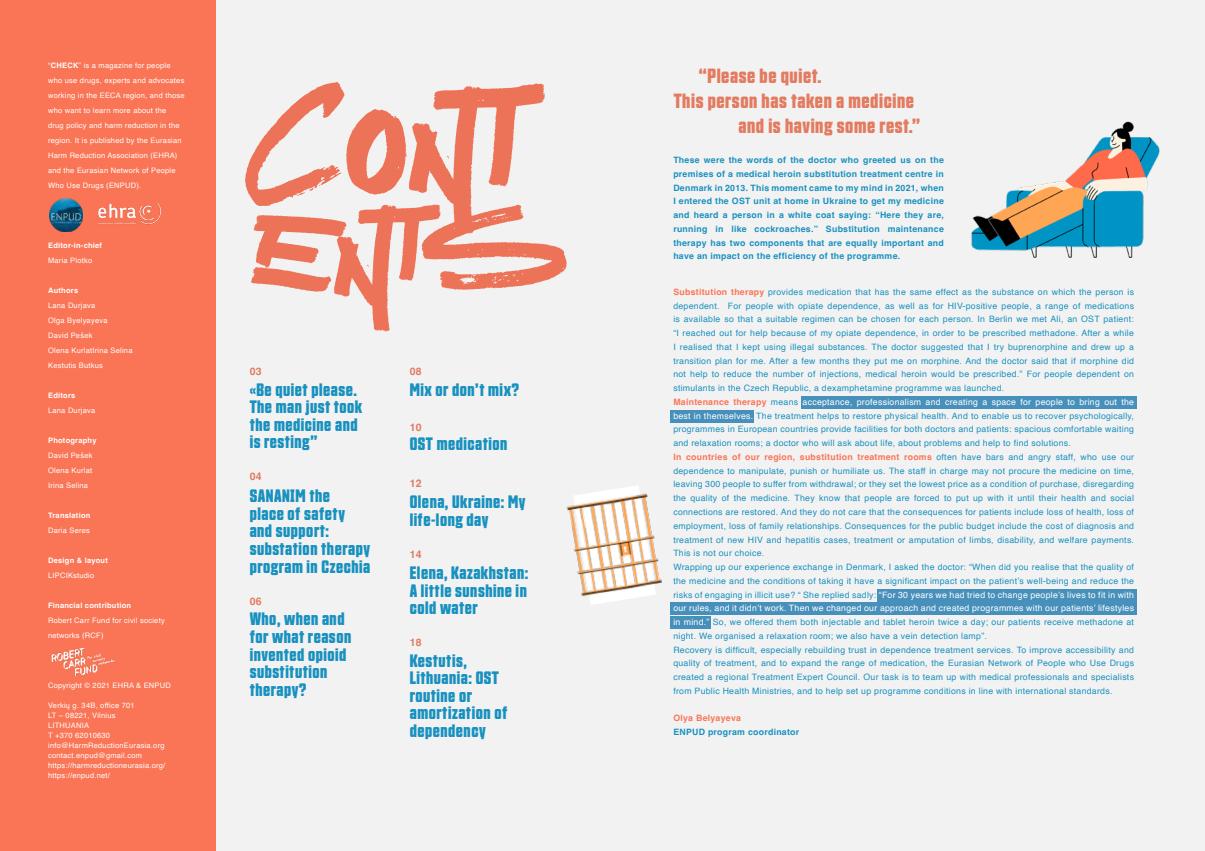
<style>
.page{position:relative;width:1205px;height:851px;background:#fff}
.page>*{position:absolute;margin:0;border:0;box-sizing:border-box;transform-origin:0 0}
.t1{font:700 20px "Countach";letter-spacing:.03em;color:#e27b60}
.t2{font:700 17.5px/17.5px "Countach";letter-spacing:.03em;color:#1891bf}
.t3{font:700 10.5px "Helvetica";letter-spacing:.04em;color:#df7a60}
.t4{font:8.75px/13.8px "Helvetica";letter-spacing:.03em;color:#1891bf;text-align:justify}
.t5{font:700 8.75px/13.8px "Helvetica";letter-spacing:.03em;color:#1891bf;text-align:justify}
.t6{font:700 8.75px "Helvetica";letter-spacing:.03em;color:#fa7556}
.t7{font:7.5px/15px "Helvetica";letter-spacing:.03em;color:#fff}
.t8{font:700 7.5px "Helvetica";letter-spacing:.03em;color:#fff}
.s1{font-weight:700}
.s2{color:#1892c0}
.s3{font-weight:700;color:#fa7556}
.s4{color:#fff}
</style>
<div class="page">
<div style="left:213px;top:0;width:992px;height:850px;background:#f3f2f2"></div>
<div style="left:801px;top:396px;width:336px;height:13px;background:#4690bb"></div>
<div style="left:670px;top:410px;width:84px;height:12px;background:#4690bb"></div>
<div style="left:670px;top:616px;width:41px;height:12px;background:#4690bb"></div>
<div style="left:877px;top:588px;width:260px;height:13px;background:#4690bb"></div>
<div style="left:670px;top:602px;width:467px;height:12px;background:#4690bb"></div>
<svg style="left:601px;top:486px;width:38px;height:6px"></svg>
<img style="left:971px;top:121px;width:189px;height:137px">
<img style="left:566px;top:492px;width:96px;height:113px">
<div style="left:0;top:0;width:215px;height:850px;background:#fa7556"></div>
<svg style="left:245px;top:82px;width:321px;height:249px"></svg>
<img style="left:51px;top:647px;width:64px;height:30px">
<img style="left:98px;top:203px;width:64px;height:21px">
<img style="left:49px;top:198px;width:33px;height:33px">
<p class="t7" style="left:48px;top:58px;width:138px">“<span class="s1">CHECK</span>” is a magazine for people who use drugs, experts and advocates working in the EECA region, and those who want to learn more about the<br>drug policy and harm reduction in the region. It is published by the Eurasian Harm Reduction Association (EHRA) and the Eurasian Network of People Who Use Drugs (ENPUD).</p>
<p class="t8" style="left:48px;top:240px;width:55px">Editor-in-chief</p>
<p class="t7" style="left:48px;top:253px;width:46px">Maria Plotko</p>
<p class="t8" style="left:48px;top:285px;width:32px">Authors</p>
<p class="t7" style="left:48px;top:298px;width:49px">Lana Durjava</p>
<p class="t7" style="left:48px;top:313px;width:61px">Olga Byelyayeva</p>
<p class="t7" style="left:48px;top:328px;width:46px">David Pešek</p>
<p class="t7" style="left:48px;top:343px;width:86px">Olena KurlatIrina Selina</p>
<p class="t7" style="left:48px;top:358px;width:56px">Kestutis Butkus</p>
<p class="t8" style="left:48px;top:390px;width:29px">Editors</p>
<p class="t7" style="left:48px;top:403px;width:49px">Lana Durjava</p>
<p class="t8" style="left:48px;top:435px;width:50px">Photography</p>
<p class="t7" style="left:48px;top:448px;width:46px">David Pešek</p>
<p class="t7" style="left:48px;top:463px;width:46px">Olena Kurlat</p>
<p class="t7" style="left:48px;top:478px;width:41px">Irina Selina</p>
<p class="t8" style="left:48px;top:510px;width:44px">Translation</p>
<p class="t7" style="left:48px;top:523px;width:43px">Daria Seres</p>
<p class="t8" style="left:48px;top:555px;width:61px">Design &amp; layout</p>
<p class="t7" style="left:48px;top:568px;width:48px">LIPCIKstudio</p>
<p class="t8" style="left:48px;top:600px;width:85px">Financial contribution</p>
<p class="t7" style="left:48px;top:613px;width:118px">Robert Carr Fund for civil society networks (RCF)</p>
<p class="t7" style="left:48px;top:678px;width:124px">Copyright © 2021 EHRA &amp; ENPUD</p>
<p class="t7" style="left:48px;top:698px;width:88px">Verkių g. 34B, office 701</p>
<p class="t7" style="left:48px;top:708px;width:69px">LT – 08221, Vilnius</p>
<p class="t7" style="left:48px;top:718px;width:42px">LITHUANIA</p>
<p class="t7" style="left:48px;top:728px;width:64px">T +370 62010630</p>
<p class="t7" style="left:48px;top:738px;width:118px">info@HarmReductionEurasia.org</p>
<p class="t7" style="left:48px;top:748px;width:95px">contact.enpud@gmail.com</p>
<p class="t7" style="left:48px;top:758px;width:119px">https://harmreductioneurasia.org/</p>
<p class="t7" style="left:48px;top:768px;width:63px">https://enpud.net/</p>
<p class="t3" style="left:250px;top:364px;width:14px">03</p>
<p class="t2" style="left:250px;top:379px;width:114px">«Be quiet please.<br>The man just took the medicine and is resting”</p>
<p class="t3" style="left:250px;top:470px;width:14px">04</p>
<p class="t2" style="left:250px;top:486px;width:122px">SANANIM the<br>place of safety and support: substation therapy program in Czechia</p>
<p class="t3" style="left:250px;top:594px;width:14px">06</p>
<p class="t2" style="left:250px;top:609px;width:103px">Who, when and for what reason invented opioid substitution therapy?</p>
<p class="t3" style="left:410px;top:365px;width:14px">08</p>
<p class="t2" style="left:410px;top:380px;width:111px">Mix or don’t mix?</p>
<p class="t3" style="left:410px;top:421px;width:14px">10</p>
<p class="t2" style="left:410px;top:433px;width:99px">OST medication</p>
<p class="t3" style="left:410px;top:477px;width:14px">12</p>
<p class="t2" style="left:410px;top:492px;width:117px">Olena, Ukraine: My life-long day</p>
<p class="t3" style="left:410px;top:548px;width:14px">14</p>
<p class="t2" style="left:410px;top:562px;width:120px;text-align:justify">Elena, Kazakhstan:<br>A little sunshine in cold water</p>
<p class="t3" style="left:410px;top:635px;width:14px">18</p>
<p class="t2" style="left:410px;top:650px;width:99px">Kestutis,<br>Lithuania: OST routine or amortization of dependency</p>
<p class="t1" style="left:699px;top:63px;width:124px">“Please be quiet.</p>
<p class="t1" style="left:674px;top:88px;width:242px">This person has taken a medicine</p>
<p class="t1" style="left:738px;top:113px;width:183px">and is having some rest.”</p>
<p class="t5" style="left:673px;top:154px;width:272px">These were the words of the doctor who greeted us on the premises of a medical heroin substitution treatment centre in Denmark in 2013. This moment came to my mind in 2021, when I entered <span class="s2">the OST unit at home</span> in Ukraine to get my medicine and heard a person in a white coat saying: “Here they are, running in like cockroaches.” Substitution maintenance therapy has two components that are equally important and have an impact on the efficiency of the programme.</p>
<p class="t4" style="left:673px;top:285px;width:462px"><span class="s3">Substitution therapy</span> provides medication that has the same effect as the substance on which the person is dependent. For people with opiate dependence, as well as for HIV-positive people, a range of medications is available so that a suitable regimen can be chosen for each person. In Berlin we met Ali, an OST patient: “I reached out for help because of my opiate dependence, in order to be prescribed methadone. After a while I realised that I kept using illegal substances. The doctor suggested that I try buprenorphine and drew up a transition plan for me. After a few months they put me on morphine. And the doctor said that if morphine did not help to reduce the number of injections, medical heroin would be prescribed.” For people dependent on stimulants in the Czech Republic, a dexamphetamine programme was launched.</p>
<p class="t4" style="left:673px;top:395px;width:462px"><span class="s3">Maintenance therapy</span> means <span class="s4">acceptance, professionalism and creating a space for people to bring out the best in themselves.</span> The treatment helps to restore physical health. And to enable us to recover psychologically, programmes in European countries provide facilities for both doctors and patients: spacious comfortable waiting and relaxation rooms; a doctor who will ask about life, about problems and help to find solutions.</p>
<p class="t4" style="left:673px;top:450px;width:462px"><span class="s3">In countries of our region, substitution treatment rooms</span> often have bars and angry staff, who use our dependence to manipulate, punish or humiliate us. The staff in charge may not procure the medicine on time, leaving 300 people to suffer from withdrawal; or they set the lowest price as a condition of purchase, disregarding the quality of the medicine. They know that people are forced to put up with it until their health and social connections are restored. And they do not care that the consequences for patients include loss of health, loss of employment, loss of family relationships. Consequences for the public budget include the cost of diagnosis and treatment of new HIV and hepatitis cases, treatment or amputation of limbs, disability, and welfare payments.<br>This is not our choice.</p>
<p class="t4" style="left:673px;top:560px;width:462px">Wrapping up our experience exchange in Denmark, I asked the doctor: “When did you realise that the quality of the medicine and the conditions of taking it have a significant impact on the patient’s well-being and reduce the risks of engaging in illicit use? “ She replied sadly: <span class="s4">“For 30 years we had tried to change people’s lives to fit in with our rules, and it didn’t work. Then we changed our approach and created programmes with our patients’ lifestyles in mind.”</span> So, we offered them both injectable and tablet heroin twice a day; our patients receive methadone at night. We organised a relaxation room; we also have a vein detection lamp”.</p>
<p class="t4" style="left:673px;top:642px;width:462px">Recovery is difficult, especially rebuilding trust in dependence treatment services. To improve accessibility and quality of treatment, and to expand the range of medication, the Eurasian Network of People who Use Drugs created a regional Treatment Expert Council. Our task is to team up with medical professionals and specialists from Public Health Ministries, and to help set up programme conditions in line with international standards.</p>
<p class="t6" style="left:673px;top:712px;width:69px">Olya Belyayeva</p>
<p class="t5" style="left:673px;top:726px;width:127px">ENPUD program coordinator</p>
</div>
